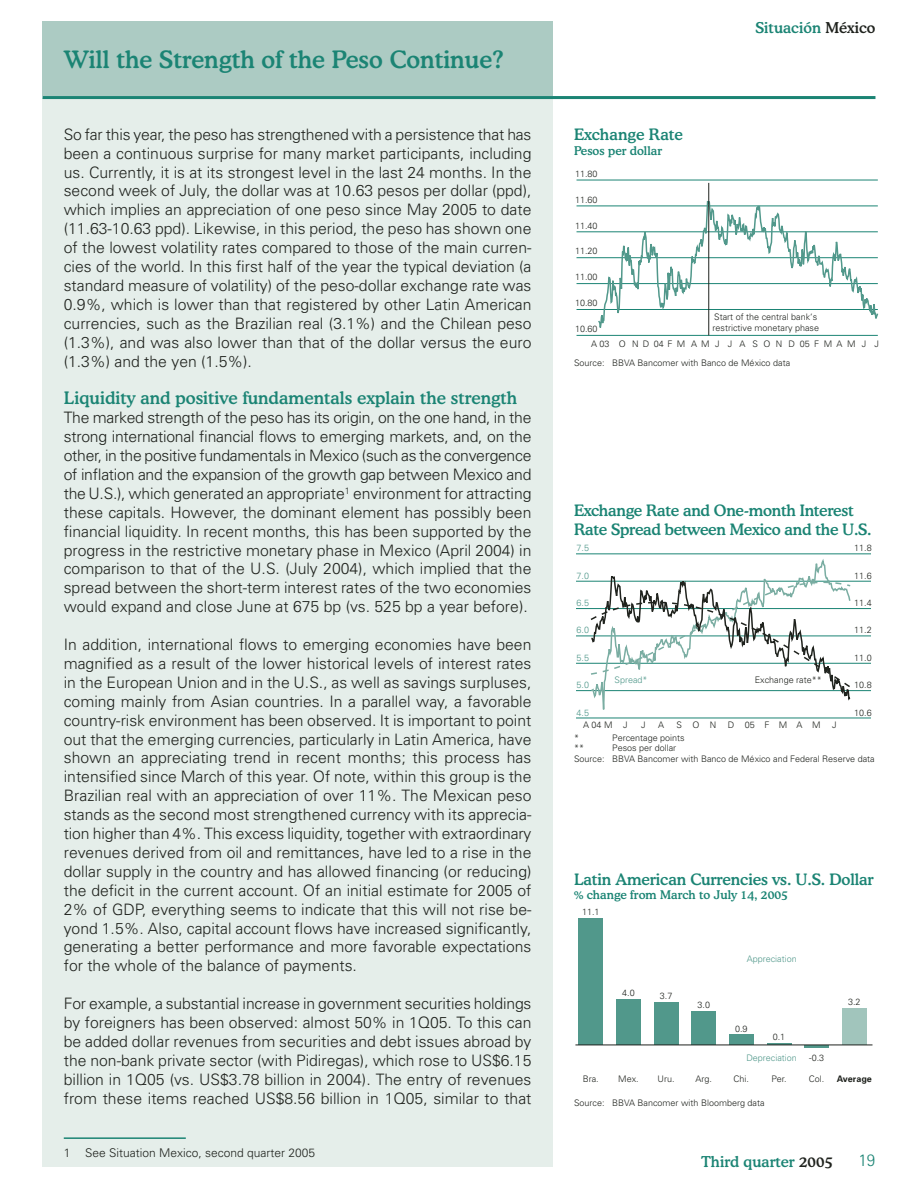
<style>
.page{position:relative;width:918px;height:1188px;background:#fff}
.page>*{position:absolute;margin:0;border:0;box-sizing:border-box;transform-origin:0 0}
.t1{font:500 24px "Cooper BT";color:#1b8474}
.t2{font:300 18px "Rotis Sans Serif";color:#1b8474}
.t3{font:500 17.25px "Cooper BT";color:#1b8474}
.t4{font:300 15.75px/18.9px "Univers";color:#20231e;text-align:justify}
.t5{font:500 15.75px/18.9px "Cooper BT";letter-spacing:-.02em;color:#1b8474}
.t6{font:500 15.75px "Cooper BT";color:#1b8474}
.t7{font:500 15px "Cooper BT";color:#1b8474}
.t8{font:500 12px "Cooper BT";color:#1b8474}
.t9{font:300 12px "Univers";color:#20231e}
.t10{font:300 9px/10.5px "Univers";color:#20231e}
.t11{font:300 9px "Univers";color:#51988b}
.t12{font:300 9px "Univers";letter-spacing:.495em;color:#20231e}
.t13{font:700 9px "Univers";color:#20231e}
.t14{font:300 9px "Univers";letter-spacing:1.06em;color:#20231e}
.s1{color:#20231e}
</style>
<div class="page">
<div style="left:43px;top:21px;width:510px;height:75px;background:#accbc3"></div>
<div style="left:43px;top:98px;width:510px;height:1069px;background:#e5eeea"></div>
<hr style="left:577px;top:335px;width:301px;height:1px;background:#1b8474">
<hr style="left:577px;top:309px;width:301px;height:1px;background:#1b8474">
<hr style="left:577px;top:283px;width:301px;height:1px;background:#1b8474">
<hr style="left:577px;top:257px;width:301px;height:1px;background:#1b8474">
<hr style="left:577px;top:232px;width:301px;height:1px;background:#1b8474">
<hr style="left:577px;top:206px;width:301px;height:1px;background:#1b8474">
<hr style="left:577px;top:180px;width:301px;height:1px;background:#1b8474">
<svg style="left:597px;top:197px;width:282px;height:139px"></svg>
<hr style="left:708px;top:183px;width:1px;height:152px;background:#20231e">
<div style="left:578px;top:918px;width:25px;height:127px;background:#51988b"></div>
<div style="left:616px;top:999px;width:25px;height:46px;background:#51988b"></div>
<div style="left:654px;top:1002px;width:24px;height:43px;background:#51988b"></div>
<div style="left:691px;top:1011px;width:25px;height:34px;background:#51988b"></div>
<div style="left:729px;top:1035px;width:25px;height:10px;background:#51988b"></div>
<svg style="left:767px;top:1044px;width:24px;height:1px"></svg>
<hr style="left:804px;top:1045px;width:25px;height:3px;background:#51988b">
<div style="left:842px;top:1008px;width:25px;height:37px;background:#a1c5bc"></div>
<hr style="left:575px;top:1045px;width:297px;height:1px;background:#20231e">
<hr style="left:576px;top:718px;width:295px;height:1px;background:#1b8474">
<hr style="left:576px;top:690px;width:295px;height:1px;background:#1b8474">
<hr style="left:576px;top:663px;width:295px;height:1px;background:#1b8474">
<hr style="left:576px;top:636px;width:295px;height:1px;background:#1b8474">
<hr style="left:576px;top:608px;width:295px;height:1px;background:#1b8474">
<hr style="left:576px;top:581px;width:295px;height:1px;background:#1b8474">
<hr style="left:576px;top:554px;width:295px;height:1px;background:#1b8474">
<svg style="left:590px;top:553px;width:262px;height:166px"></svg>
<svg style="left:589px;top:574px;width:263px;height:130px"></svg>
<hr style="left:64px;top:1137px;width:122px;height:2px;background:#1b8474">
<hr style="left:43px;top:96px;width:832px;height:3px;background:#1b8474">
<h1 class="t1" style="left:64px;top:51px;width:442px">Will the Strength of the Peso Continue?</h1>
<p class="t4" style="left:64px;top:126px;width:469px">So far this year, the peso has strengthened with a persistence that has been a continuous surprise for many market participants, including us. Currently, it is at its strongest level in the last 24 months. In the second week of July, the dollar was at 10.63 pesos per dollar (ppd), which implies an appreciation of one peso since May 2005 to date (11.63-10.63 ppd). Likewise, in this period, the peso has shown one of the lowest volatility rates compared to those of the main curren&shy;cies of the world. In this first half of the year the typical deviation (a standard measure of volatility) of the peso-dollar exchange rate was 0.9%, which is lower than that registered by other Latin American currencies, such as the Brazilian real (3.1%) and the Chilean peso (1.3%), and was also lower than that of the dollar versus the euro (1.3%) and the yen (1.5%).</p>
<p class="t3" style="left:64px;top:392px;width:455px">Liquidity and positive fundamentals explain the strength</p>
<p class="t4" style="left:64px;top:410px;width:469px">The marked strength of the peso has its origin, on the one hand, in the strong international financial flows to emerging markets, and, on the other, in the positive fundamentals in Mexico (such as the convergence of inflation and the expansion of the growth gap between Mexico and the U.S.), which generated an appropriate<sup>1</sup> environment for attracting these capitals. However, the dominant element has possibly been financial liquidity. In recent months, this has been supported by the progress in the restrictive monetary phase in Mexico (April 2004) in comparison to that of the U.S. (July 2004), which implied that the spread between the short-term interest rates of the two economies would expand and close June at 675 bp (vs. 525 bp a year before).</p>
<p class="t4" style="left:64px;top:636px;width:469px">In addition, international flows to emerging economies have been magnified as a result of the lower historical levels of interest rates in the European Union and in the U.S., as well as savings surpluses, coming mainly from Asian countries. In a parallel way, a favorable country-risk environment has been observed. It is important to point out that the emerging currencies, particularly in Latin America, have shown an appreciating trend in recent months; this process has intensified since March of this year. Of note, within this group is the Brazilian real with an appreciation of over 11%. The Mexican peso stands as the second most strengthened currency with its apprecia&shy;tion higher than 4%. This excess liquidity, together with extraordinary revenues derived from oil and remittances, have led to a rise in the dollar supply in the country and has allowed financing (or reducing) the deficit in the current account. Of an initial estimate for 2005 of 2% of GDP, everything seems to indicate that this will not rise be&shy;yond 1.5%. Also, capital account flows have increased significantly, generating a better performance and more favorable expectations for the whole of the balance of payments.</p>
<p class="t4" style="left:64px;top:995px;width:469px">For example, a substantial increase in government securities holdings by foreigners has been observed: almost 50% in 1Q05. To this can be added dollar revenues from securities and debt issues abroad by the non-bank private sector (with Pidiregas), which rose to US$6.15 billion in 1Q05 (vs. US$3.78 billion in 2004). The entry of revenues from these items reached US$8.56 billion in 1Q05, similar to that</p>
<p class="t9" style="left:64px;top:1148px;width:253px">1 See Situation Mexico, second quarter 2005</p>
<p class="t7" style="left:755px;top:23px;width:122px">Situación <span class="s1">México</span></p>
<p class="t6" style="left:574px;top:129px;width:111px">Exchange Rate</p>
<p class="t8" style="left:574px;top:146px;width:90px">Pesos per dollar</p>
<p class="t10" style="left:575px;top:169px;width:24px">11.80</p>
<p class="t10" style="left:575px;top:195px;width:24px">11.60</p>
<p class="t10" style="left:575px;top:221px;width:24px">11.40</p>
<p class="t10" style="left:575px;top:247px;width:24px">11.20</p>
<p class="t10" style="left:575px;top:273px;width:24px">11.00</p>
<p class="t10" style="left:575px;top:299px;width:24px">10.80</p>
<p class="t10" style="left:575px;top:325px;width:24px">10.60</p>
<p class="t10" style="left:713px;top:312px;width:108px">Start of the central bank‘s restrictive monetary phase</p>
<p class="t12" style="left:591px;top:340px;width:289px">A 03 O ND04FMAMJ J A SON D05FMAM J J</p>
<p class="t10" style="left:574px;top:358px;width:218px">Source: BBVA Bancomer with Banco de México data</p>
<p class="t5" style="left:574px;top:502px;width:299px">Exchange Rate and One-month Interest<br>Rate Spread between Mexico and the U.S.</p>
<p class="t11" style="left:577px;top:545px;width:14px">7.5</p>
<p class="t10" style="left:854px;top:544px;width:19px">11.8</p>
<p class="t11" style="left:577px;top:572px;width:14px">7.0</p>
<p class="t10" style="left:854px;top:571px;width:19px">11.6</p>
<p class="t11" style="left:577px;top:600px;width:14px">6.5</p>
<p class="t10" style="left:854px;top:598px;width:19px">11.4</p>
<p class="t11" style="left:577px;top:627px;width:14px">6.0</p>
<p class="t10" style="left:854px;top:626px;width:19px">11.2</p>
<p class="t11" style="left:577px;top:654px;width:14px">5.5</p>
<p class="t10" style="left:854px;top:653px;width:19px">11.0</p>
<p class="t11" style="left:577px;top:682px;width:14px">5.0</p>
<p class="t11" style="left:615px;top:677px;width:35px">Spread*</p>
<p class="t10" style="left:755px;top:675px;width:69px">Exchange rate**</p>
<p class="t10" style="left:854px;top:681px;width:19px">10.8</p>
<p class="t11" style="left:577px;top:709px;width:14px">4.5</p>
<p class="t10" style="left:854px;top:708px;width:19px">10.6</p>
<p class="t10" style="left:583px;top:720px;width:46px">A 04M J</p>
<p class="t10" style="left:641px;top:720px;width:6px">J</p>
<p class="t10" style="left:658px;top:720px;width:8px">A</p>
<p class="t10" style="left:676px;top:720px;width:42px">SON</p>
<p class="t14" style="left:728px;top:721px;width:94px">D05FMAM</p>
<p class="t10" style="left:832px;top:720px;width:6px">J</p>
<p class="t10" style="left:574px;top:733px;width:7px">*</p>
<p class="t10" style="left:612px;top:733px;width:74px">Percentage points</p>
<p class="t10" style="left:574px;top:743px;width:12px">**</p>
<p class="t10" style="left:574px;top:743px;width:302px;text-indent:38px">Pesos per dollar<br>Source: BBVA Bancomer with Banco de México and Federal Reserve data</p>
<p class="t5" style="left:574px;top:871px;width:301px">Latin American Currencies vs. U.S. Dollar</p>
<p class="t8" style="left:574px;top:891px;width:216px">% change from March to July 14, 2005</p>
<p class="t10" style="left:582px;top:907px;width:19px">11.1</p>
<p class="t10" style="left:622px;top:988px;width:14px">4.0</p>
<p class="t10" style="left:660px;top:991px;width:14px">3.7</p>
<p class="t10" style="left:698px;top:1000px;width:14px">3.0</p>
<p class="t11" style="left:747px;top:956px;width:52px">Appreciation</p>
<p class="t10" style="left:735px;top:1024px;width:14px">0.9</p>
<p class="t10" style="left:773px;top:1033px;width:14px">0.1</p>
<p class="t11" style="left:746px;top:1054px;width:52px">Depreciation</p>
<p class="t10" style="left:809px;top:1053px;width:17px">-0.3</p>
<p class="t10" style="left:848px;top:997px;width:14px">3.2</p>
<p class="t10" style="left:583px;top:1075px;width:18px">Bra.</p>
<p class="t10" style="left:618px;top:1075px;width:22px">Mex.</p>
<p class="t10" style="left:658px;top:1075px;width:19px">Uru.</p>
<p class="t10" style="left:696px;top:1075px;width:18px">Arg.</p>
<p class="t10" style="left:734px;top:1075px;width:17px">Chi.</p>
<p class="t10" style="left:771px;top:1075px;width:17px">Per.</p>
<p class="t10" style="left:809px;top:1075px;width:17px">Col.</p>
<p class="t13" style="left:837px;top:1076px;width:37px">Average</p>
<p class="t10" style="left:574px;top:1098px;width:192px">Source: BBVA Bancomer with Bloomberg data</p>
<p class="t7" style="left:701px;top:1156px;width:133px">Third quarter <span class="s1">2005</span></p>
<p class="t2" style="left:858px;top:1154px;width:19px">19</p>
</div>
